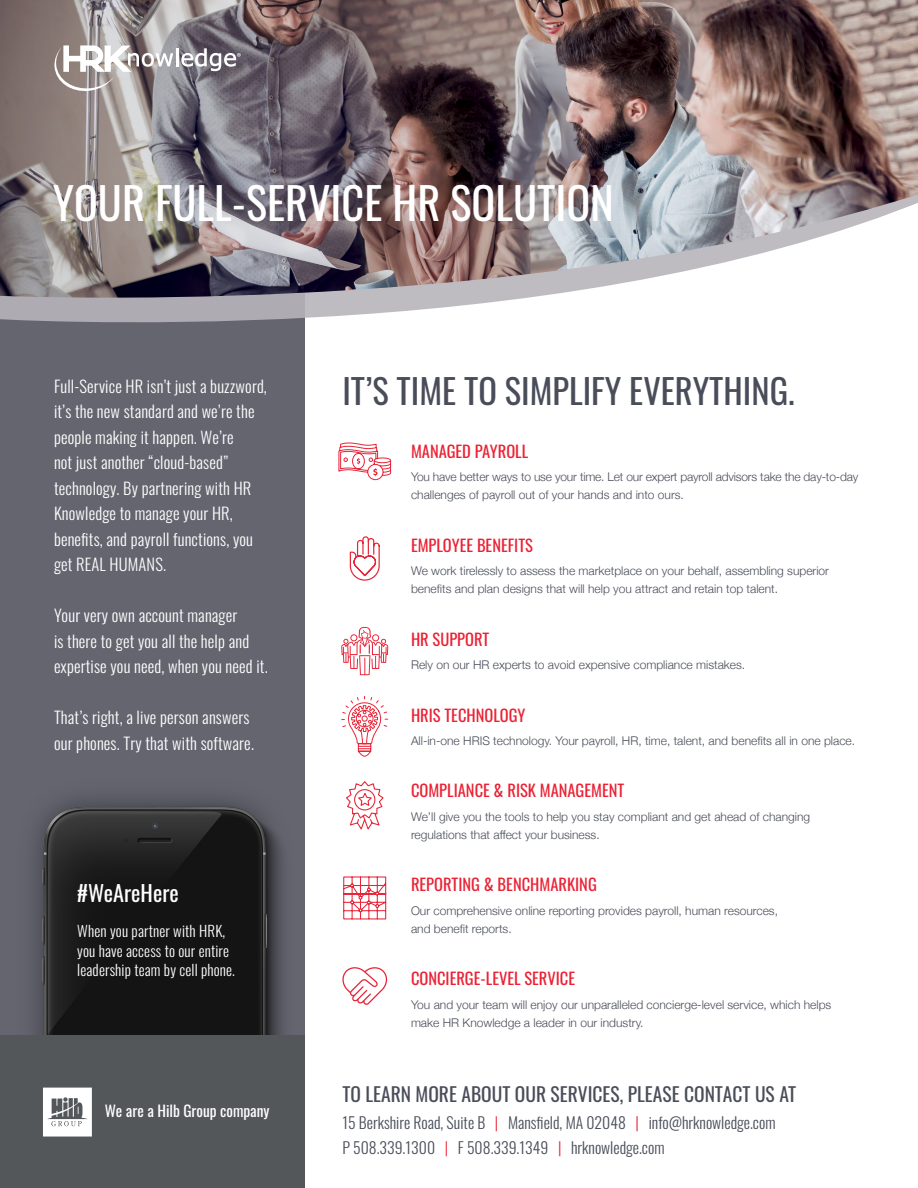
<style>
.page{position:relative;width:918px;height:1188px;background:#fff}
.page>*{position:absolute;margin:0;border:0;box-sizing:border-box;transform-origin:0 0}
.t1{font:44.4px "Oswald";color:#fff}
.t2{font:34.5px "Oswald";color:#494d59}
.t3{font:22.2px "Oswald";color:#fff}
.t4{font:19.5px "Oswald";color:#494d59}
.t5{font:300 16.5px/25.5px "Oswald";letter-spacing:.01em;color:#fff}
.Headder{font:16.5px "Oswald";color:#eb2235}
.t6{font:300 15.75px/24.5px "Oswald";color:#494d59}
.t7{font:15.3px "Oswald";color:#fff}
.t8{font:300 15px/19.5px "Oswald";letter-spacing:.01em;color:#fff}
.Body_text{font:300 12px/18px "Helvetica Neue";color:#494d59}
.s1{color:#eb2235}
</style>
<div class="page">
<div style="left:0;top:242px;width:305px;height:946px;background:#656570"></div>
<svg style="left:0;top:299px;width:516px;height:24px;fill:#aeacb2"></svg>
<img style="left:0;top:0;width:918px;height:299px">
<svg style="left:338px;top:442px;width:53px;height:38px"></svg>
<svg style="left:349px;top:536px;width:31px;height:45px"></svg>
<svg style="left:341px;top:627px;width:47px;height:48px"></svg>
<svg style="left:341px;top:696px;width:48px;height:61px"></svg>
<svg style="left:346px;top:781px;width:38px;height:48px"></svg>
<svg style="left:343px;top:876px;width:44px;height:44px"></svg>
<svg style="left:342px;top:967px;width:45px;height:38px"></svg>
<svg style="left:54px;top:45px;width:187px;height:46px"></svg>
<img style="left:0;top:797px;width:305px;height:239px">
<div style="left:0;top:1036px;width:305px;height:152px;background:#54575a"></div>
<svg style="left:43px;top:1088px;width:49px;height:49px"></svg>
<p class="t1" style="left:53px;top:163px;width:563px">YOUR FULL-SERVICE HR SOLUTION</p>
<p class="t5" style="left:54px;top:371px;width:214px">Full-Service HR isn’t just a buzzword, it’s the new standard and we’re the people making it happen. We’re<br>not just another “cloud-based” technology. By partnering with HR<br>Knowledge to manage your HR, benefits, and payroll functions, you get REAL HUMANS.</p>
<p class="t5" style="left:54px;top:601px;width:215px">Your very own account manager<br>is there to get you all the help and expertise you need, when you need it.</p>
<p class="t5" style="left:54px;top:703px;width:201px">That’s right, a live person answers our phones. Try that with software.</p>
<p class="t3" style="left:77px;top:873px;width:103px">#WeAreHere</p>
<p class="t8" style="left:77px;top:920px;width:159px">When you partner with HRK, you have access to our entire leadership team by cell phone.</p>
<p class="t7" style="left:105px;top:1097px;width:166px">We are a Hilb Group company</p>
<p class="t2" style="left:342px;top:360px;width:454px">IT’S TIME TO SIMPLIFY EVERYTHING.</p>
<p class="Headder" style="left:411px;top:436px;width:119px">MANAGED PAYROLL</p>
<p class="Body_text" style="left:411px;top:467px;width:449px">You have better ways to use your time. Let our expert payroll advisors take the day-to-day challenges of payroll out of your hands and into ours.</p>
<p class="Headder" style="left:411px;top:530px;width:123px">EMPLOYEE BENEFITS</p>
<p class="Body_text" style="left:411px;top:561px;width:420px">We work tirelessly to assess the marketplace on your behalf, assembling superior benefits and plan designs that will help you attract and retain top talent.</p>
<p class="Headder" style="left:411px;top:624px;width:80px">HR SUPPORT</p>
<p class="Body_text" style="left:411px;top:655px;width:336px">Rely on our HR experts to avoid expensive compliance mistakes.</p>
<p class="Headder" style="left:411px;top:700px;width:116px">HRIS TECHNOLOGY</p>
<p class="Body_text" style="left:411px;top:731px;width:446px">All-in-one HRIS technology. Your payroll, HR, time, talent, and benefits all in one place.</p>
<p class="Headder" style="left:411px;top:776px;width:215px">COMPLIANCE &amp; RISK MANAGEMENT</p>
<p class="Body_text" style="left:411px;top:807px;width:401px">We’ll give you the tools to help you stay compliant and get ahead of changing regulations that affect your business.</p>
<p class="Headder" style="left:411px;top:870px;width:187px">REPORTING &amp; BENCHMARKING</p>
<p class="Body_text" style="left:411px;top:901px;width:369px">Our comprehensive online reporting provides payroll, human resources, and benefit reports.</p>
<p class="Headder" style="left:411px;top:964px;width:166px">CONCIERGE-LEVEL SERVICE</p>
<p class="Body_text" style="left:411px;top:995px;width:422px">You and your team will enjoy our unparalleled concierge-level service, which helps make HR Knowledge a leader in our industry.</p>
<p class="t4" style="left:342px;top:1076px;width:455px">TO LEARN MORE ABOUT OUR SERVICES, PLEASE CONTACT US AT</p>
<p class="t6" style="left:342px;top:1109px;width:435px">15 Berkshire Road, Suite B <span class="s1">|</span> Mansfield, MA 02048 <span class="s1">|</span> info@hrknowledge.com<br>P 508.339.1300 <span class="s1">|</span> F 508.339.1349 <span class="s1">|</span> hrknowledge.com</p>
</div>
